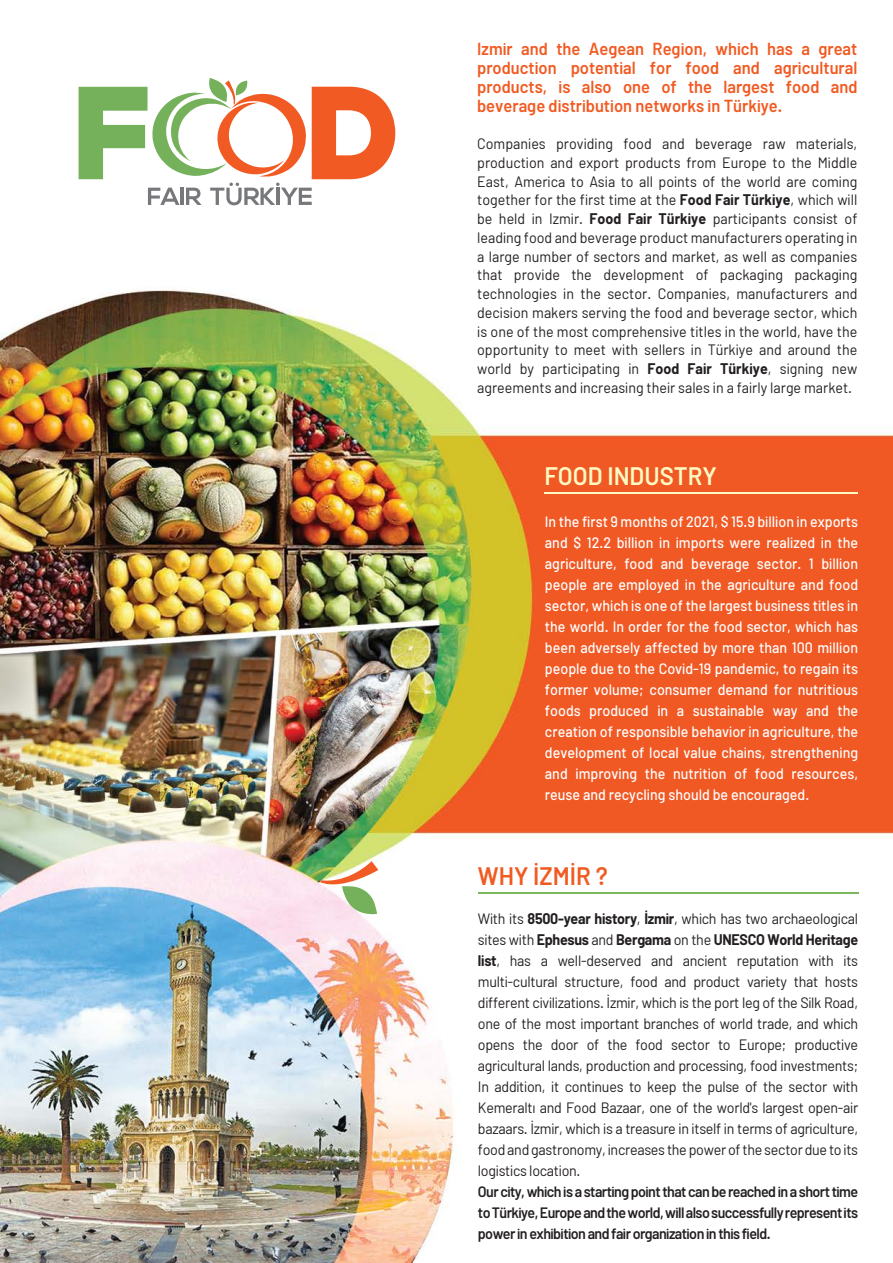
<style>
.page{position:relative;width:893px;height:1263px;background:#fff}
.page>*{position:absolute;margin:0;border:0;box-sizing:border-box;transform-origin:0 0}
.t1{font:600 25.35px "Barlow";color:#fffac2;scale:.95 1}
.t2{font:600 25.35px "Barlow";color:#f15b22;scale:.95 1}
.t3{font:600 17.4px/18.8px "Barlow";color:#f15a22;text-align:justify;scale:.95 1}
.t4{font:15px/18.8px "Barlow";letter-spacing:-.01em;color:#231f20;text-align:justify;scale:.95 1}
.t5{font:500 15px/21px "Barlow";color:#fff;text-align:justify;scale:.95 1}
.t6{font:600 15px/21px "Barlow";letter-spacing:-.04em;color:#231f20;text-align:justify;scale:.95 1}
.s1{font-weight:700}
</style>
<div class="page">
<img style="left:0;top:77px;width:893px;height:1186px">
<svg style="left:79px;top:78px;width:316px;height:127px"></svg>
<svg style="left:320px;top:861px;width:58px;height:53px"></svg>
<hr style="left:478px;top:892px;width:381px;height:2px;background:#7ab85b">
<hr style="left:544px;top:492px;width:314px;height:2px;background:#fffac2">
<p class="t3" style="left:477px;top:39px;width:402px">Izmir and the Aegean Region, which has a great production potential for food and agricultural products, is also one of the largest food and beverage distribution networks in Türkiye.</p>
<p class="t4" style="left:477px;top:134px;width:402px">Companies providing food and beverage raw materials, production and export products from Europe to the Middle East, America to Asia to all points of the world are coming together for the first time at the <span class="s1">Food Fair Türkiye</span>, which will be held in Izmir. <span class="s1">Food Fair Türkiye</span> participants consist of leading food and beverage product manufacturers operating in a large number of sectors and market, as well as companies that provide the development of packaging packaging technologies in the sector. Companies, manufacturers and decision makers serving the food and beverage sector, which is one of the most comprehensive titles in the world, have the opportunity to meet with sellers in Türkiye and around the world by participating in <span class="s1">Food Fair Türkiye</span>, signing new agreements and increasing their sales in a fairly large market.</p>
<h1 class="t1" style="left:544px;top:461px;width:183px">FOOD INDUSTRY</h1>
<p class="t5" style="left:545px;top:511px;width:331px">In the first 9 months of 2021, $ 15.9 billion in exports and $ 12.2 billion in imports were realized in the agriculture, food and beverage sector. 1 billion people are employed in the agriculture and food sector, which is one of the largest business titles in the world. In order for the food sector, which has been adversely affected by more than 100 million people due to the Covid-19 pandemic, to regain its former volume; consumer demand for nutritious foods produced in a sustainable way and the creation of responsible behavior in agriculture, the development of local value chains, strengthening and improving the nutrition of food resources, reuse and recycling should be encouraged.</p>
<h1 class="t2" style="left:478px;top:860px;width:138px">WHY İZMİR ?</h1>
<p class="t4" style="left:478px;top:908px;width:402px;line-height:21px">With its <span class="s1">8500-year history</span>, <span class="s1">İzmir</span>, which has two archaeological sites with <span class="s1">Ephesus</span> and <span class="s1">Bergama</span> on the <span class="s1">UNESCO World Heritage list</span>, has a well-deserved and ancient reputation with its multi-cultural structure, food and product variety that hosts different civilizations. İzmir, which is the port leg of the Silk Road, one of the most important branches of world trade, and which opens the door of the food sector to Europe; productive agricultural lands, production and processing, food investments; In addition, it continues to keep the pulse of the sector with Kemeraltı and Food Bazaar, one of the world's largest open-air bazaars. İzmir, which is a treasure in itself in terms of agriculture, food and gastronomy, increases the power of the sector due to its logistics location.</p>
<p class="t6" style="left:478px;top:1181px;width:402px">Our city, which is a starting point that can be reached in a short time to Türkiye, Europe and the world, will also successfully represent its power in exhibition and fair organization in this field.</p>
</div>
